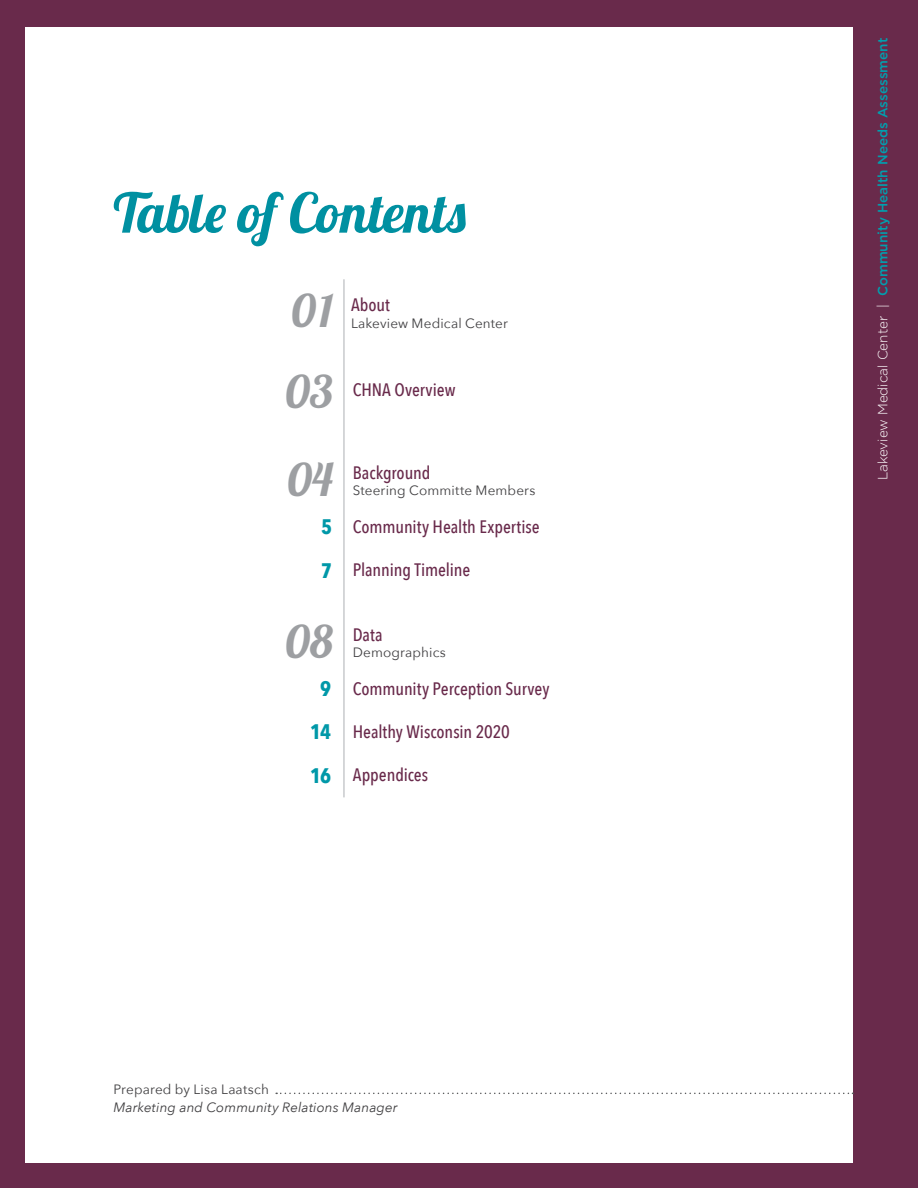
<style>
.page{position:relative;width:918px;height:1188px;background:#692a4b}
.page>*{position:absolute;margin:0;border:0;box-sizing:border-box;transform-origin:0 0}
.t1{font:54.6px "Lobster 1.4";letter-spacing:.005em;color:#0090a1}
.t2{font:45px "Lobster 1.4";letter-spacing:.005em;color:#9d9fa2}
.t3{font:700 21px/43.5px "Avenir Next Condensed";color:#0098a8}
.t4{font:500 18px "Avenir Next Condensed";letter-spacing:-.005em;color:#692a4b}
.t5{font:13.5px "Avenir Next";letter-spacing:.01em;color:#414042}
.t6{font:500 13.5px "Gotham";color:#00a0af}
.t7{font:italic 13.5px "Avenir Next";letter-spacing:.01em;color:#414042}
.s1{font-weight:300;color:#fff}
</style>
<div class="page">
<div style="left:25px;top:27px;width:828px;height:1136px;background:#fff"></div>
<svg style="left:276px;top:1093px;width:577px;height:1px"></svg>
<hr style="left:343px;top:279px;width:2px;height:518px;background:#c8cacc">
<h1 class="t1" style="left:113px;top:178px;width:354px">Table of Contents</h1>
<h2 class="t2" style="left:291px;top:282px;width:43px">01</h2>
<p class="t4" style="left:351px;top:294px;width:41px">About</p>
<p class="t5" style="left:351px;top:312px;width:159px">Lakeview Medical Center</p>
<h2 class="t2" style="left:285px;top:363px;width:49px">03</h2>
<p class="t4" style="left:353px;top:379px;width:104px">CHNA Overview</p>
<h2 class="t2" style="left:287px;top:451px;width:47px">04</h2>
<p class="t3" style="left:321px;top:505px;width:13px">5<br>7</p>
<h2 class="t2" style="left:285px;top:613px;width:49px">08</h2>
<p class="t3" style="left:310px;top:667px;width:23px;text-align:center">9<br>14<br>16</p>
<p class="t4" style="left:353px;top:462px;width:79px">Background</p>
<p class="t5" style="left:353px;top:479px;width:184px">Steering Committe Members</p>
<p class="t4" style="left:353px;top:516px;width:189px">Community Health Expertise</p>
<p class="t4" style="left:353px;top:559px;width:119px">Planning Timeline</p>
<p class="t4" style="left:353px;top:624px;width:31px">Data</p>
<p class="t5" style="left:353px;top:641px;width:95px">Demographics</p>
<p class="t4" style="left:353px;top:678px;width:198px">Community Perception Survey</p>
<p class="t4" style="left:353px;top:721px;width:159px">Healthy Wisconsin 2020</p>
<p class="t4" style="left:353px;top:764px;width:77px">Appendices</p>
<p class="t5" style="left:113px;top:1078px;width:157px">Prepared by Lisa Laatsch</p>
<p class="t7" style="left:113px;top:1096px;width:286px">Marketing and Community Relations Manager</p>
<p class="t6" style="left:874px;top:480px;width:444px;rotate:-90deg"><span class="s1">Lakeview Medical Center |</span> Community Health Needs Assessment</p>
</div>
